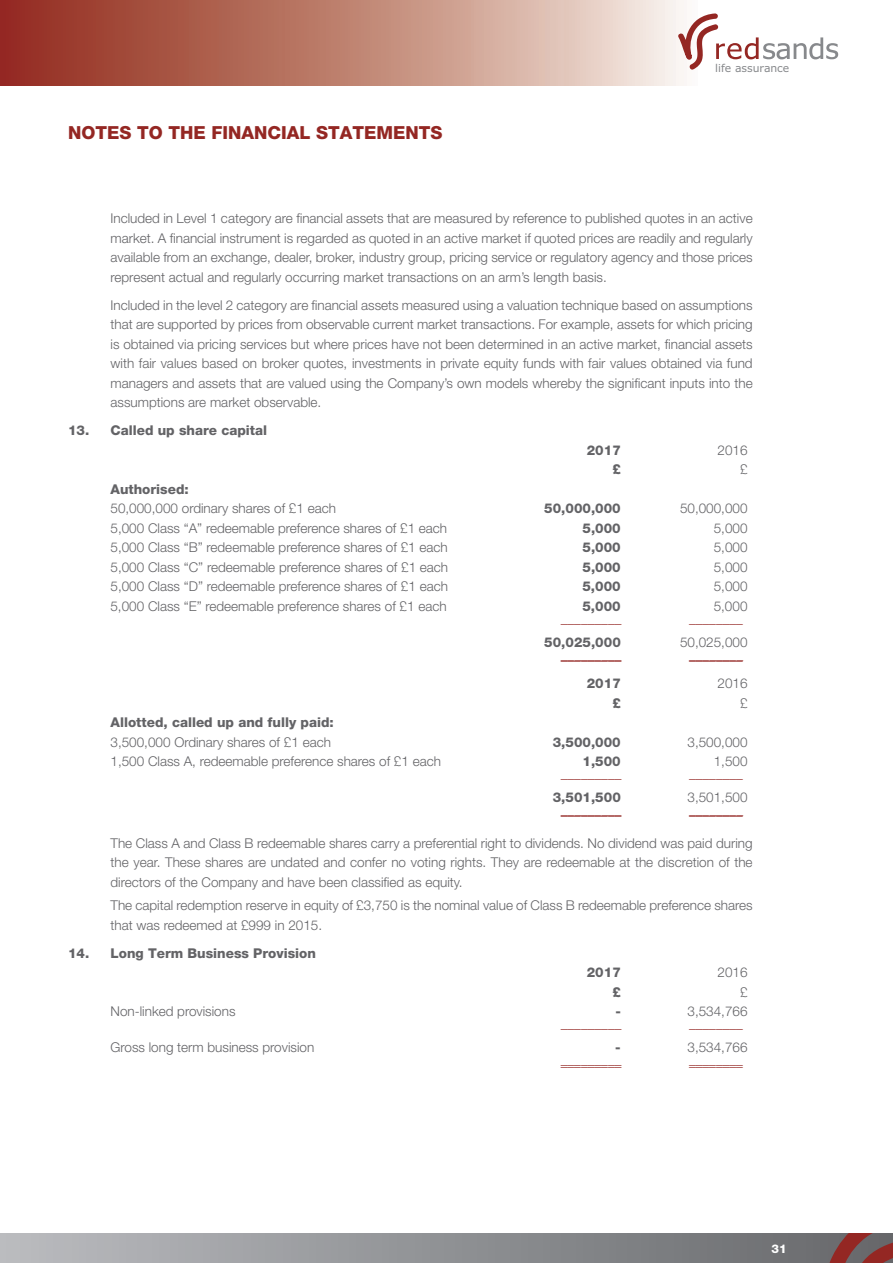
<style>
.page{position:relative;width:893px;height:1263px;background:#fff}
.page>*{position:absolute;margin:0;border:0;box-sizing:border-box;transform-origin:0 0}
.t1{font:800 18px "Helvetica Neue";color:#942723}
.t2{font:300 13.5px/19.5px "Helvetica Neue";color:#636366;text-align:justify}
.t3{font:800 13.5px "Helvetica Neue";color:#636366}
.t4{font:300 13.5px "Helvetica Neue";color:#942723}
.t5{font:800 12px "Helvetica Neue";color:#fff}
.t6{font:10.8px "Verdana";color:#87898c}
</style>
<div class="page">
<svg style="left:0;top:1233px;width:804px;height:30px;background:#949599"></svg>
<svg style="left:804px;top:1233px;width:89px;height:30px;background:#785354"></svg>
<svg style="left:0;top:0;width:684px;height:85px;background:#c08577"></svg>
<svg style="left:678px;top:13px;width:160px;height:58px"></svg>
<h1 class="t1" style="left:68px;top:122px;width:376px">NOTES TO THE FINANCIAL STATEMENTS</h1>
<p class="t6" style="left:715px;top:61px;width:76px">life assurance</p>
<p class="t2" style="left:111px;top:208px;width:644px">Included in Level 1 category are financial assets that are measured by reference to published quotes in an active market. A financial instrument is regarded as quoted in an active market if quoted prices are readily and regularly available from an exchange, dealer, broker, industry group, pricing service or regulatory agency and those prices represent actual and regularly occurring market transactions on an arm’s length basis.</p>
<p class="t2" style="left:111px;top:295px;width:644px">Included in the level 2 category are financial assets measured using a valuation technique based on assumptions that are supported by prices from observable current market transactions. For example, assets for which pricing is obtained via pricing services but where prices have not been determined in an active market, financial assets with fair values based on broker quotes, investments in private equity funds with fair values obtained via fund managers and assets that are valued using the Company’s own models whereby the significant inputs into the assumptions are market observable.</p>
<p class="t3" style="left:68px;top:422px;width:201px">13. Called up share capital</p>
<p class="t3" style="left:587px;top:442px;width:36px">2017</p>
<p class="t2" style="left:718px;top:440px;width:32px">2016</p>
<p class="t3" style="left:612px;top:461px;width:10px">£</p>
<p class="t2" style="left:740px;top:459px;width:9px">£</p>
<p class="t3" style="left:111px;top:481px;width:80px">Authorised:</p>
<p class="t2" style="left:111px;top:498px;width:227px">50,000,000 ordinary shares of £1 each</p>
<p class="t3" style="left:544px;top:500px;width:78px">50,000,000</p>
<p class="t2" style="left:680px;top:498px;width:69px">50,000,000</p>
<p class="t2" style="left:111px;top:518px;width:338px">5,000 Class “A” redeemable preference shares of £1 each</p>
<p class="t3" style="left:582px;top:520px;width:40px">5,000</p>
<p class="t2" style="left:714px;top:518px;width:35px">5,000</p>
<p class="t2" style="left:111px;top:537px;width:339px">5,000 Class “B” redeemable preference shares of £1 each</p>
<p class="t3" style="left:582px;top:539px;width:40px">5,000</p>
<p class="t2" style="left:714px;top:537px;width:35px">5,000</p>
<p class="t2" style="left:111px;top:557px;width:339px">5,000 Class “C” redeemable preference shares of £1 each</p>
<p class="t3" style="left:582px;top:559px;width:40px">5,000</p>
<p class="t2" style="left:714px;top:557px;width:35px">5,000</p>
<p class="t2" style="left:110px;top:576px;width:339px">5,000 Class “D” redeemable preference shares of £1 each</p>
<p class="t3" style="left:582px;top:578px;width:40px">5,000</p>
<p class="t2" style="left:714px;top:576px;width:35px">5,000</p>
<p class="t2" style="left:110px;top:596px;width:338px">5,000 Class “E” redeemable preference shares of £1 each</p>
<p class="t3" style="left:582px;top:598px;width:40px">5,000</p>
<p class="t2" style="left:714px;top:596px;width:35px">5,000</p>
<p class="t4" style="left:561px;top:610px;width:62px">_________</p>
<p class="t4" style="left:689px;top:610px;width:55px">________</p>
<p class="t3" style="left:544px;top:634px;width:78px">50,025,000</p>
<p class="t2" style="left:680px;top:632px;width:69px">50,025,000</p>
<p class="t4" style="left:561px;top:645px;width:62px">_________</p>
<p class="t4" style="left:689px;top:645px;width:55px">________</p>
<p class="t3" style="left:587px;top:675px;width:36px">2017</p>
<p class="t2" style="left:718px;top:673px;width:32px">2016</p>
<p class="t3" style="left:612px;top:695px;width:10px">£</p>
<p class="t2" style="left:740px;top:693px;width:9px">£</p>
<p class="t3" style="left:111px;top:714px;width:225px">Allotted, called up and fully paid:</p>
<p class="t2" style="left:111px;top:732px;width:222px">3,500,000 Ordinary shares of £1 each</p>
<p class="t3" style="left:553px;top:734px;width:70px">3,500,000</p>
<p class="t2" style="left:687px;top:732px;width:62px">3,500,000</p>
<p class="t2" style="left:111px;top:751px;width:332px">1,500 Class A, redeemable preference shares of £1 each</p>
<p class="t3" style="left:582px;top:753px;width:40px">1,500</p>
<p class="t2" style="left:714px;top:751px;width:35px">1,500</p>
<p class="t4" style="left:561px;top:765px;width:62px">_________</p>
<p class="t4" style="left:689px;top:765px;width:55px">________</p>
<p class="t3" style="left:553px;top:789px;width:70px">3,501,500</p>
<p class="t2" style="left:687px;top:787px;width:62px">3,501,500</p>
<p class="t4" style="left:561px;top:801px;width:62px">_________</p>
<p class="t4" style="left:689px;top:801px;width:55px">________</p>
<p class="t2" style="left:111px;top:833px;width:644px">The Class A and Class B redeemable shares carry a preferential right to dividends. No dividend was paid during the year. These shares are undated and confer no voting rights. They are redeemable at the discretion of the directors of the Company and have been classified as equity.</p>
<p class="t2" style="left:111px;top:895px;width:644px">The capital redemption reserve in equity of £3,750 is the nominal value of Class B redeemable preference shares that was redeemed at £999 in 2015.</p>
<p class="t3" style="left:68px;top:945px;width:250px">14. Long Term Business Provision</p>
<p class="t3" style="left:587px;top:964px;width:36px">2017</p>
<p class="t2" style="left:718px;top:962px;width:32px">2016</p>
<p class="t3" style="left:612px;top:984px;width:10px">£</p>
<p class="t2" style="left:740px;top:982px;width:9px">£</p>
<p class="t2" style="left:111px;top:1001px;width:127px">Non-linked provisions</p>
<p class="t3" style="left:615px;top:1003px;width:7px">-</p>
<p class="t2" style="left:687px;top:1001px;width:62px">3,534,766</p>
<p class="t4" style="left:561px;top:1015px;width:62px">_________</p>
<p class="t4" style="left:689px;top:1015px;width:55px">________</p>
<p class="t2" style="left:111px;top:1037px;width:205px">Gross long term business provision</p>
<p class="t3" style="left:615px;top:1039px;width:7px">-</p>
<p class="t2" style="left:687px;top:1037px;width:62px">3,534,766</p>
<p class="t4" style="left:561px;top:1051px;width:62px">_________</p>
<p class="t4" style="left:689px;top:1051px;width:55px">________</p>
<p class="t5" style="left:771px;top:1241px;width:17px">31</p>
</div>
